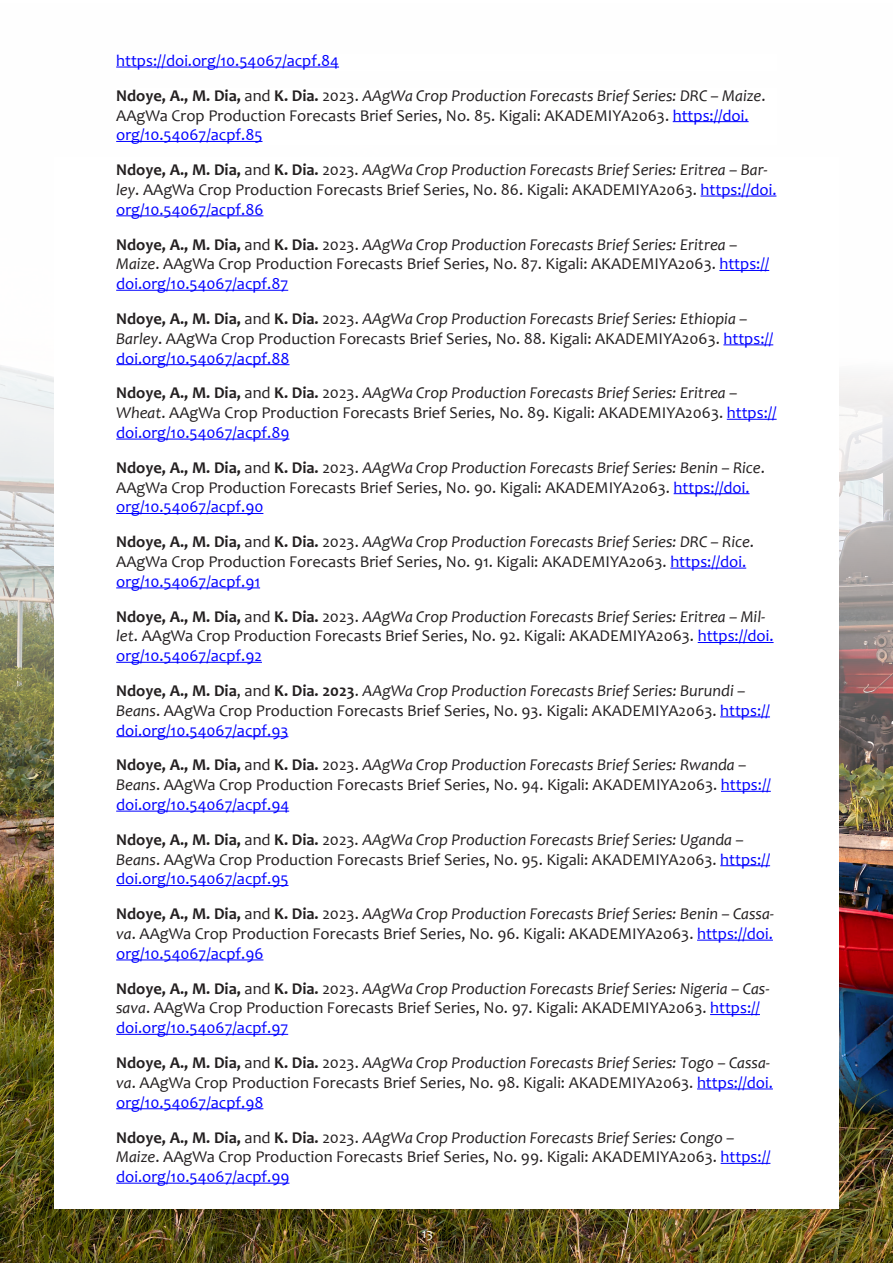
<style>
.page{position:relative;width:893px;height:1263px;background:#fff}
.page>*{position:absolute;margin:0;border:0;box-sizing:border-box;transform-origin:0 0}
.x_elementtoproof{font:16.5px/19.8px "Candara";color:#231f20}
.x_elementtoproof-2{font:16.5px "Candara";color:#00f}
.t1{font:13.5px "Candara";color:#fff}
.s1{font-weight:700}
.s2{font-style:italic}
.s3{color:#00f}
</style>
<div class="page">
<img style="left:0;top:365px;width:893px;height:898px">
<div style="left:54px;top:157px;width:785px;height:1052px;background:#fff"></div>
<hr style="left:116px;top:67px;width:223px;height:1px;background:#00f">
<hr style="left:673px;top:121px;width:76px;height:1px;background:#00f">
<hr style="left:116px;top:141px;width:146px;height:1px;background:#00f">
<hr style="left:701px;top:196px;width:75px;height:1px;background:#00f">
<hr style="left:116px;top:216px;width:147px;height:1px;background:#00f">
<hr style="left:719px;top:270px;width:50px;height:1px;background:#00f">
<hr style="left:116px;top:290px;width:172px;height:1px;background:#00f">
<hr style="left:723px;top:345px;width:50px;height:1px;background:#00f">
<hr style="left:116px;top:364px;width:173px;height:1px;background:#00f">
<hr style="left:727px;top:419px;width:50px;height:1px;background:#00f">
<hr style="left:116px;top:439px;width:173px;height:1px;background:#00f">
<hr style="left:674px;top:493px;width:75px;height:1px;background:#00f">
<hr style="left:116px;top:513px;width:147px;height:1px;background:#00f">
<hr style="left:670px;top:568px;width:76px;height:1px;background:#00f">
<hr style="left:116px;top:588px;width:144px;height:1px;background:#00f">
<hr style="left:698px;top:642px;width:76px;height:1px;background:#00f">
<hr style="left:116px;top:662px;width:146px;height:1px;background:#00f">
<hr style="left:720px;top:717px;width:50px;height:1px;background:#00f">
<hr style="left:116px;top:736px;width:172px;height:1px;background:#00f">
<hr style="left:721px;top:791px;width:50px;height:1px;background:#00f">
<hr style="left:116px;top:811px;width:173px;height:1px;background:#00f">
<hr style="left:720px;top:865px;width:50px;height:1px;background:#00f">
<hr style="left:116px;top:885px;width:172px;height:1px;background:#00f">
<hr style="left:697px;top:940px;width:76px;height:1px;background:#00f">
<hr style="left:116px;top:960px;width:147px;height:1px;background:#00f">
<hr style="left:710px;top:1014px;width:50px;height:1px;background:#00f">
<hr style="left:116px;top:1034px;width:172px;height:1px;background:#00f">
<hr style="left:697px;top:1089px;width:76px;height:1px;background:#00f">
<hr style="left:116px;top:1108px;width:147px;height:1px;background:#00f">
<hr style="left:721px;top:1163px;width:49px;height:1px;background:#00f">
<hr style="left:116px;top:1183px;width:173px;height:1px;background:#00f">
<p class="x_elementtoproof-2" style="left:116px;top:50px;width:224px">https://doi.org/10.54067/acpf.84</p>
<p class="x_elementtoproof" style="left:116px;top:85px;width:651px"><span class="s1">Ndoye, A., M. Dia,</span> and <span class="s1">K. Dia.</span> 2023. <span class="s2">AAgWa Crop Production Forecasts Brief Series: DRC – Maize</span>.<br>AAgWa Crop Production Forecasts Brief Series, No. 85. Kigali: AKADEMIYA2063. <span class="s3">https://doi. org/10.54067/acpf.85</span></p>
<p class="x_elementtoproof" style="left:116px;top:160px;width:662px"><span class="s1">Ndoye, A., M. Dia,</span> and <span class="s1">K. Dia.</span> 2023. <span class="s2">AAgWa Crop Production Forecasts Brief Series: Eritrea – Bar&shy;ley</span>. AAgWa Crop Production Forecasts Brief Series, No. 86. Kigali: AKADEMIYA2063. <span class="s3">https://doi. org/10.54067/acpf.86</span></p>
<p class="x_elementtoproof" style="left:116px;top:234px;width:655px"><span class="s1">Ndoye, A., M. Dia,</span> and <span class="s1">K. Dia.</span> 2023. <span class="s2">AAgWa Crop Production Forecasts Brief Series: Eritrea –<br>Maize</span>. AAgWa Crop Production Forecasts Brief Series, No. 87. Kigali: AKADEMIYA2063. <span class="s3">https:// doi.org/10.54067/acpf.87</span></p>
<p class="x_elementtoproof" style="left:116px;top:309px;width:659px"><span class="s1">Ndoye, A., M. Dia,</span> and <span class="s1">K. Dia.</span> 2023. <span class="s2">AAgWa Crop Production Forecasts Brief Series: Ethiopia –<br>Barley</span>. AAgWa Crop Production Forecasts Brief Series, No. 88. Kigali: AKADEMIYA2063. <span class="s3">https:// doi.org/10.54067/acpf.88</span></p>
<p class="x_elementtoproof" style="left:116px;top:383px;width:662px"><span class="s1">Ndoye, A., M. Dia,</span> and <span class="s1">K. Dia.</span> 2023. <span class="s2">AAgWa Crop Production Forecasts Brief Series: Eritrea –<br>Wheat</span>. AAgWa Crop Production Forecasts Brief Series, No. 89. Kigali: AKADEMIYA2063. <span class="s3">https:// doi.org/10.54067/acpf.89</span></p>
<p class="x_elementtoproof" style="left:116px;top:457px;width:650px"><span class="s1">Ndoye, A., M. Dia,</span> and <span class="s1">K. Dia.</span> 2023. <span class="s2">AAgWa Crop Production Forecasts Brief Series: Benin – Rice</span>.<br>AAgWa Crop Production Forecasts Brief Series, No. 90. Kigali: AKADEMIYA2063. <span class="s3">https://doi. org/10.54067/acpf.90</span></p>
<p class="x_elementtoproof" style="left:116px;top:532px;width:639px"><span class="s1">Ndoye, A., M. Dia,</span> and <span class="s1">K. Dia.</span> 2023. <span class="s2">AAgWa Crop Production Forecasts Brief Series: DRC – Rice</span>.<br>AAgWa Crop Production Forecasts Brief Series, No. 91. Kigali: AKADEMIYA2063. <span class="s3">https://doi. org/10.54067/acpf.91</span></p>
<p class="x_elementtoproof" style="left:116px;top:606px;width:659px"><span class="s1">Ndoye, A., M. Dia,</span> and <span class="s1">K. Dia.</span> 2023. <span class="s2">AAgWa Crop Production Forecasts Brief Series: Eritrea – Mil&shy;let</span>. AAgWa Crop Production Forecasts Brief Series, No. 92. Kigali: AKADEMIYA2063. <span class="s3">https://doi. org/10.54067/acpf.92</span></p>
<p class="x_elementtoproof" style="left:116px;top:681px;width:655px"><span class="s1">Ndoye, A., M. Dia</span>, and <span class="s1">K. Dia. 2023</span>. <span class="s2">AAgWa Crop Production Forecasts Brief Series: Burundi –<br>Beans</span>. AAgWa Crop Production Forecasts Brief Series, No. 93. Kigali: AKADEMIYA2063. <span class="s3">https:// doi.org/10.54067/acpf.93</span></p>
<p class="x_elementtoproof" style="left:116px;top:755px;width:656px"><span class="s1">Ndoye, A., M. Dia,</span> and <span class="s1">K. Dia.</span> 2023. <span class="s2">AAgWa Crop Production Forecasts Brief Series: Rwanda –<br>Beans</span>. AAgWa Crop Production Forecasts Brief Series, No. 94. Kigali: AKADEMIYA2063. <span class="s3">https:// doi.org/10.54067/acpf.94</span></p>
<p class="x_elementtoproof" style="left:116px;top:829px;width:655px"><span class="s1">Ndoye, A., M. Dia,</span> and <span class="s1">K. Dia.</span> 2023. <span class="s2">AAgWa Crop Production Forecasts Brief Series: Uganda –<br>Beans</span>. AAgWa Crop Production Forecasts Brief Series, No. 95. Kigali: AKADEMIYA2063. <span class="s3">https:// doi.org/10.54067/acpf.95</span></p>
<p class="x_elementtoproof" style="left:116px;top:904px;width:659px;text-align:justify"><span class="s1">Ndoye, A., M. Dia,</span> and <span class="s1">K. Dia.</span> 2023. <span class="s2">AAgWa Crop Production Forecasts Brief Series: Benin – Cassa&shy;va</span>. AAgWa Crop Production Forecasts Brief Series, No. 96. Kigali: AKADEMIYA2063. <span class="s3">https://doi. org/10.54067/acpf.96</span></p>
<p class="x_elementtoproof" style="left:116px;top:978px;width:655px"><span class="s1">Ndoye, A., M. Dia,</span> and <span class="s1">K. Dia.</span> 2023. <span class="s2">AAgWa Crop Production Forecasts Brief Series: Nigeria – Cas&shy;sava</span>. AAgWa Crop Production Forecasts Brief Series, No. 97. Kigali: AKADEMIYA2063. <span class="s3">https:// doi.org/10.54067/acpf.97</span></p>
<p class="x_elementtoproof" style="left:116px;top:1053px;width:658px"><span class="s1">Ndoye, A., M. Dia,</span> and <span class="s1">K. Dia.</span> 2023. <span class="s2">AAgWa Crop Production Forecasts Brief Series: Togo – Cassa&shy;va</span>. AAgWa Crop Production Forecasts Brief Series, No. 98. Kigali: AKADEMIYA2063. <span class="s3">https://doi. org/10.54067/acpf.98</span></p>
<p class="x_elementtoproof" style="left:116px;top:1127px;width:656px"><span class="s1">Ndoye, A., M. Dia,</span> and <span class="s1">K. Dia.</span> 2023. <span class="s2">AAgWa Crop Production Forecasts Brief Series: Congo –<br>Maize</span>. AAgWa Crop Production Forecasts Brief Series, No. 99. Kigali: AKADEMIYA2063. <span class="s3">https:// doi.org/10.54067/acpf.99</span></p>
<p class="t1" style="left:422px;top:1225px;width:13px">13</p>
</div>
